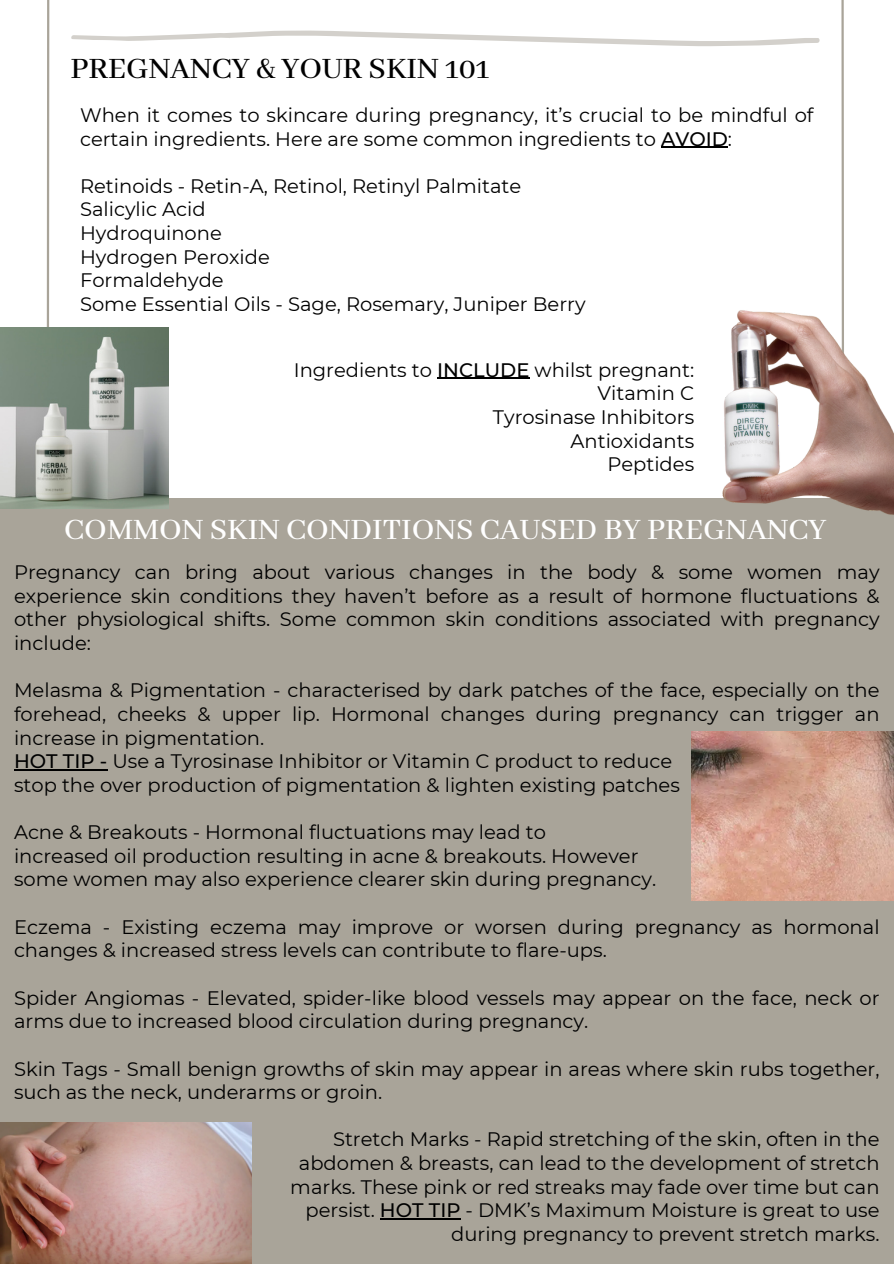
<style>
.page{position:relative;width:894px;height:1264px;background:#fff}
.page>*{position:absolute;margin:0;border:0;box-sizing:border-box;transform-origin:0 0}
.t1{font:500 33px "Abhaya Libre";color:#fff}
.t2{font:500 33px "Abhaya Libre";color:#000}
.t3{font:19.5px/23.7px "Montserrat";color:#000}
.s1{font-weight:500}
</style>
<div class="page">
<svg style="left:841px;top:0;width:3px;height:280px"></svg>
<svg style="left:46px;top:0;width:4px;height:327px"></svg>
<svg style="left:71px;top:30px;width:748px;height:17px"></svg>
<div style="left:0;top:497px;width:893px;height:766px;background:#a9a499"></div>
<img style="left:642px;top:280px;width:251px;height:235px">
<img style="left:0;top:327px;width:169px;height:181px">
<hr style="left:14px;top:769px;width:93px;height:1px;background:#000">
<hr style="left:380px;top:1218px;width:80px;height:1px;background:#000">
<img style="left:691px;top:732px;width:202px;height:168px">
<img style="left:0;top:1122px;width:251px;height:140px">
<hr style="left:661px;top:147px;width:66px;height:1px;background:#000">
<hr style="left:437px;top:378px;width:92px;height:1px;background:#000">
<p class="t2" style="left:70px;top:50px;width:420px">PREGNANCY &amp; YOUR SKIN 101</p>
<p class="t3" style="left:80px;top:103px;width:734px">When it comes to skincare during pregnancy, it’s crucial to be mindful of certain ingredients. Here are some common ingredients to <span class="s1">AVOID</span>:</p>
<p class="t3" style="left:80px;top:174px;width:442px">Retinoids - Retin-A, Retinol, Retinyl Palmitate</p>
<p class="t3" style="left:80px;top:197px;width:127px">Salicylic Acid</p>
<p class="t3" style="left:80px;top:221px;width:143px">Hydroquinone</p>
<p class="t3" style="left:80px;top:245px;width:191px">Hydrogen Peroxide</p>
<p class="t3" style="left:80px;top:268px;width:145px">Formaldehyde</p>
<p class="t3" style="left:80px;top:292px;width:507px">Some Essential Oils - Sage, Rosemary, Juniper Berry</p>
<p class="t3" style="left:294px;top:358px;width:402px">Ingredients to <span class="s1">INCLUDE</span> whilst pregnant:</p>
<p class="t3" style="left:597px;top:381px;width:98px">Vitamin C</p>
<p class="t3" style="left:492px;top:405px;width:203px">Tyrosinase Inhibitors</p>
<p class="t3" style="left:570px;top:429px;width:125px">Antioxidants</p>
<p class="t3" style="left:607px;top:452px;width:88px">Peptides</p>
<p class="t1" style="left:64px;top:511px;width:763px">COMMON SKIN CONDITIONS CAUSED BY PREGNANCY</p>
<p class="t3" style="left:14px;top:560px;width:866px;text-align:justify">Pregnancy can bring about various changes in the body &amp; some women may experience skin conditions they haven’t before as a result of hormone fluctuations &amp; other physiological shifts. Some common skin conditions associated with pregnancy include:</p>
<p class="t3" style="left:14px;top:678px;width:866px;text-align:justify">Melasma &amp; Pigmentation - characterised by dark patches of the face, especially on the forehead, cheeks &amp; upper lip. Hormonal changes during pregnancy can trigger an increase in pigmentation.</p>
<p class="t3" style="left:14px;top:749px;width:659px"><span class="s1">HOT TIP -</span> Use a Tyrosinase Inhibitor or Vitamin C product to reduce</p>
<p class="t3" style="left:14px;top:773px;width:667px">stop the over production of pigmentation &amp; lighten existing patches</p>
<p class="t3" style="left:14px;top:820px;width:533px">Acne &amp; Breakouts - Hormonal fluctuations may lead to</p>
<p class="t3" style="left:14px;top:844px;width:625px">increased oil production resulting in acne &amp; breakouts. However</p>
<p class="t3" style="left:14px;top:867px;width:643px">some women may also experience clearer skin during pregnancy.</p>
<p class="t3" style="left:14px;top:914px;width:866px">Eczema - Existing eczema may improve or worsen during pregnancy as hormonal changes &amp; increased stress levels can contribute to flare-ups.</p>
<p class="t3" style="left:14px;top:985px;width:866px">Spider Angiomas - Elevated, spider-like blood vessels may appear on the face, neck or arms due to increased blood circulation during pregnancy.</p>
<p class="t3" style="left:14px;top:1056px;width:866px">Skin Tags - Small benign growths of skin may appear in areas where skin rubs together, such as the neck, underarms or groin.</p>
<p class="t3" style="left:333px;top:1127px;width:548px">Stretch Marks - Rapid stretching of the skin, often in the</p>
<p class="t3" style="left:299px;top:1151px;width:582px">abdomen &amp; breasts, can lead to the development of stretch</p>
<p class="t3" style="left:290px;top:1174px;width:590px">marks. These pink or red streaks may fade over time but can</p>
<p class="t3" style="left:305px;top:1198px;width:575px">persist. <span class="s1">HOT TIP</span> - DMK’s Maximum Moisture is great to use</p>
<p class="t3" style="left:451px;top:1222px;width:430px">during pregnancy to prevent stretch marks.</p>
<p class="t3" style="left:133px;top:592px;width:609px;line-height:22.5px;text-align:right">“I started using the Revitosin a month ago &amp; have noticed a huge difference in my skin already! It looks so much smoother</p>
<p class="t3" style="left:696px;top:681px;width:47px">- J.M</p>
</div>
